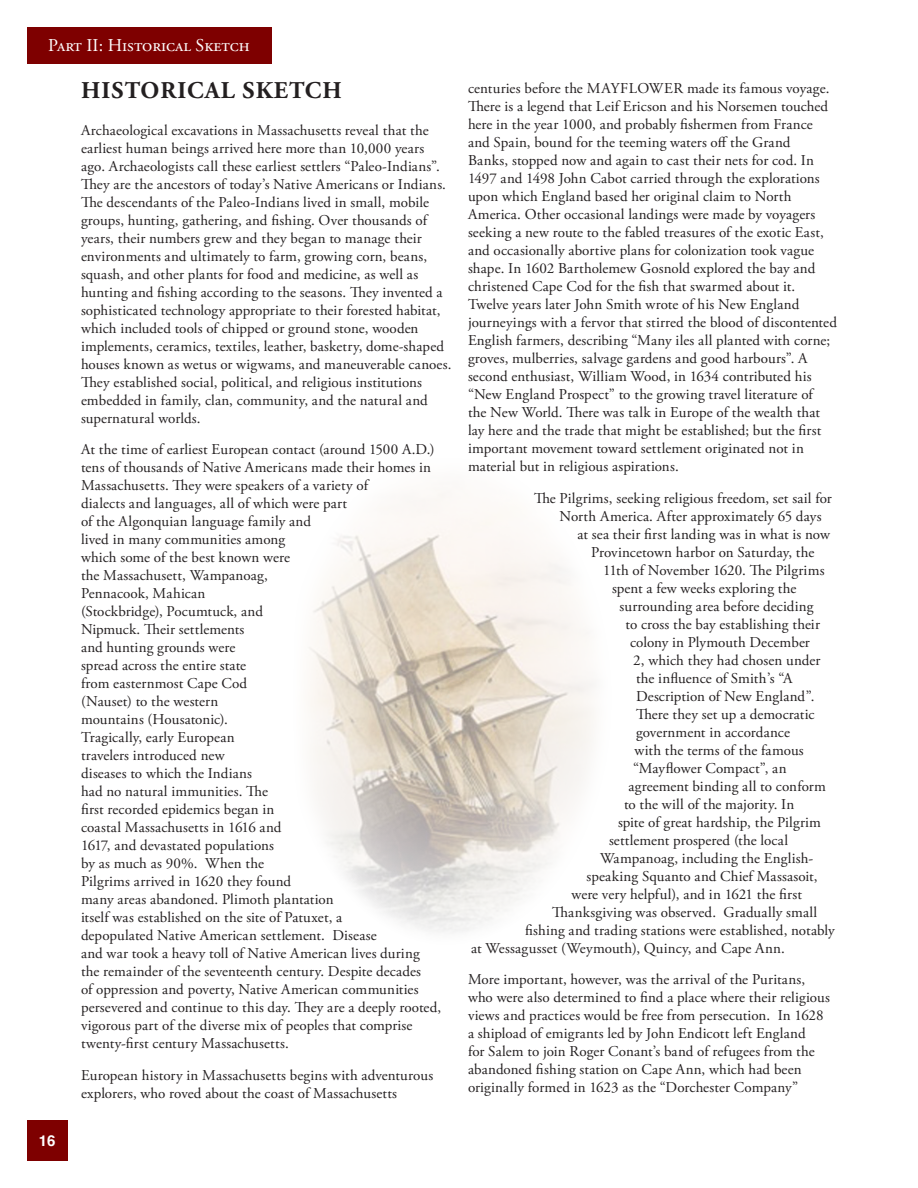
<style>
.page{position:relative;width:918px;height:1188px;background:#fff}
.page>*{position:absolute;margin:0;border:0;box-sizing:border-box;transform-origin:0 0}
.t1{font:700 24px "Adobe Garamond Pro";letter-spacing:.045em;color:#231f20}
.t2{font:18px "Adobe Garamond Pro";color:#fff}
.Description{font:15px/18px "Adobe Garamond Pro";letter-spacing:.005em;color:#231f20}
.t3{font:700 15px "Helvetica";color:#fff}
</style>
<div class="page">
<div style="left:27px;top:1120px;width:41px;height:41px;background:#7e0000"></div>
<img style="left:308px;top:492px;width:288px;height:441px">
<div style="left:27px;top:27px;width:244px;height:37px;background:#7e0000"></div>
<p class="t2" style="left:48px;top:35px;width:203px">Part II: Historical Sketch</p>
<p class="t1" style="left:81px;top:77px;width:262px">HISTORICAL SKETCH</p>
<p class="t3" style="left:39px;top:1132px;width:18px">16</p>
<p class="Description" style="left:81px;top:121px;width:372px">Archaeological excavations in Massachusetts reveal that the earliest human beings arrived here more than 10,000 years ago. Archaeologists call these earliest settlers “Paleo-Indians”.<br>They are the ancestors of today’s Native Americans or Indians.<br>The descendants of the Paleo-Indians lived in small, mobile groups, hunting, gathering, and fishing. Over thousands of years, their numbers grew and they began to manage their environments and ultimately to farm, growing corn, beans, squash, and other plants for food and medicine, as well as hunting and fishing according to the seasons. They invented a sophisticated technology appropriate to their forested habitat, which included tools of chipped or ground stone, wooden implements, ceramics, textiles, leather, basketry, dome-shaped houses known as wetus or wigwams, and maneuverable canoes.<br>They established social, political, and religious institutions embedded in family, clan, community, and the natural and supernatural worlds.</p>
<p class="Description" style="left:81px;top:441px;width:362px">At the time of earliest European contact (around 1500 A.D.) tens of thousands of Native Americans made their homes in Massachusetts. They were speakers of a variety of<br>dialects and languages, all of which were part<br>of the Algonquian language family and<br>lived in many communities among<br>which some of the best known were<br>the Massachusett, Wampanoag,<br>Pennacook, Mahican<br>(Stockbridge), Pocumtuck, and<br>Nipmuck. Their settlements<br>and hunting grounds were<br>spread across the entire state<br>from easternmost Cape Cod<br>(Nauset) to the western<br>mountains (Housatonic).<br>Tragically, early European<br>travelers introduced new<br>diseases to which the Indians<br>had no natural immunities. The<br>first recorded epidemics began in<br>coastal Massachusetts in 1616 and<br>1617, and devastated populations<br>by as much as 90%. When the<br>Pilgrims arrived in 1620 they found<br>many areas abandoned. Plimoth plantation<br>itself was established on the site of Patuxet, a<br>depopulated Native American settlement. Disease<br>and war took a heavy toll of Native American lives during the remainder of the seventeenth century. Despite decades<br>of oppression and poverty, Native American communities persevered and continue to this day. They are a deeply rooted, vigorous part of the diverse mix of peoples that comprise twenty-first century Massachusetts.</p>
<p class="Description" style="left:81px;top:1066px;width:354px">European history in Massachusetts begins with adventurous explorers, who roved about the coast of Massachusetts</p>
<p class="Description" style="left:468px;top:80px;width:370px">centuries before the MAYFLOWER made its famous voyage.<br>There is a legend that Leif Ericson and his Norsemen touched here in the year 1000, and probably fishermen from France and Spain, bound for the teeming waters off the Grand<br>Banks, stopped now and again to cast their nets for cod. In 1497 and 1498 John Cabot carried through the explorations upon which England based her original claim to North America. Other occasional landings were made by voyagers seeking a new route to the fabled treasures of the exotic East, and occasionally abortive plans for colonization took vague shape. In 1602 Bartholemew Gosnold explored the bay and christened Cape Cod for the fish that swarmed about it.<br>Twelve years later John Smith wrote of his New England journeyings with a fervor that stirred the blood of discontented English farmers, describing “Many iles all planted with corne; groves, mulberries, salvage gardens and good harbours”. A second enthusiast, William Wood, in 1634 contributed his “New England Prospect” to the growing travel literature of<br>the New World. There was talk in Europe of the wealth that lay here and the trade that might be established; but the first important movement toward settlement originated not in material but in religious aspirations.</p>
<p class="Description" style="left:534px;top:490px;width:299px">The Pilgrims, seeking religious freedom, set sail for</p>
<p class="Description" style="left:560px;top:508px;width:264px">North America. After approximately 65 days</p>
<p class="Description" style="left:578px;top:526px;width:254px">at sea their first landing was in what is now</p>
<p class="Description" style="left:591px;top:544px;width:225px">Provincetown harbor on Saturday, the</p>
<p class="Description" style="left:603px;top:562px;width:223px">11th of November 1620. The Pilgrims</p>
<p class="Description" style="left:612px;top:580px;width:186px">spent a few weeks exploring the</p>
<p class="Description" style="left:620px;top:598px;width:196px">surrounding area before deciding</p>
<p class="Description" style="left:626px;top:616px;width:196px">to cross the bay establishing their</p>
<p class="Description" style="left:630px;top:634px;width:181px">colony in Plymouth December</p>
<p class="Description" style="left:633px;top:652px;width:189px">2, which they had chosen under</p>
<p class="Description" style="left:636px;top:670px;width:158px">the influence of Smith’s “A</p>
<p class="Description" style="left:636px;top:688px;width:180px">Description of New England”.</p>
<p class="Description" style="left:636px;top:706px;width:180px">There they set up a democratic</p>
<p class="Description" style="left:636px;top:724px;width:156px">government in accordance</p>
<p class="Description" style="left:634px;top:742px;width:171px">with the terms of the famous</p>
<p class="Description" style="left:633px;top:760px;width:155px">“Mayflower Compact”, an</p>
<p class="Description" style="left:628px;top:778px;width:199px">agreement binding all to conform</p>
<p class="Description" style="left:624px;top:796px;width:172px">to the will of the majority. In</p>
<p class="Description" style="left:618px;top:814px;width:205px">spite of great hardship, the Pilgrim</p>
<p class="Description" style="left:609px;top:832px;width:181px">settlement prospered (the local</p>
<p class="Description" style="left:600px;top:850px;width:215px">Wampanoag, including the English-</p>
<p class="Description" style="left:586px;top:868px;width:233px">speaking Squanto and Chief Massasoit,</p>
<p class="Description" style="left:572px;top:886px;width:232px">were very helpful), and in 1621 the first</p>
<p class="Description" style="left:552px;top:904px;width:267px">Thanksgiving was observed. Gradually small</p>
<p class="Description" style="left:525px;top:922px;width:311px">fishing and trading stations were established, notably</p>
<p class="Description" style="left:471px;top:940px;width:315px">at Wessagusset (Weymouth), Quincy, and Cape Ann.</p>
<p class="Description" style="left:468px;top:971px;width:363px">More important, however, was the arrival of the Puritans, who were also determined to find a place where their religious views and practices would be free from persecution. In 1628 a shipload of emigrants led by John Endicott left England<br>for Salem to join Roger Conant’s band of refugees from the abandoned fishing station on Cape Ann, which had been originally formed in 1623 as the “Dorchester Company”</p>
</div>
